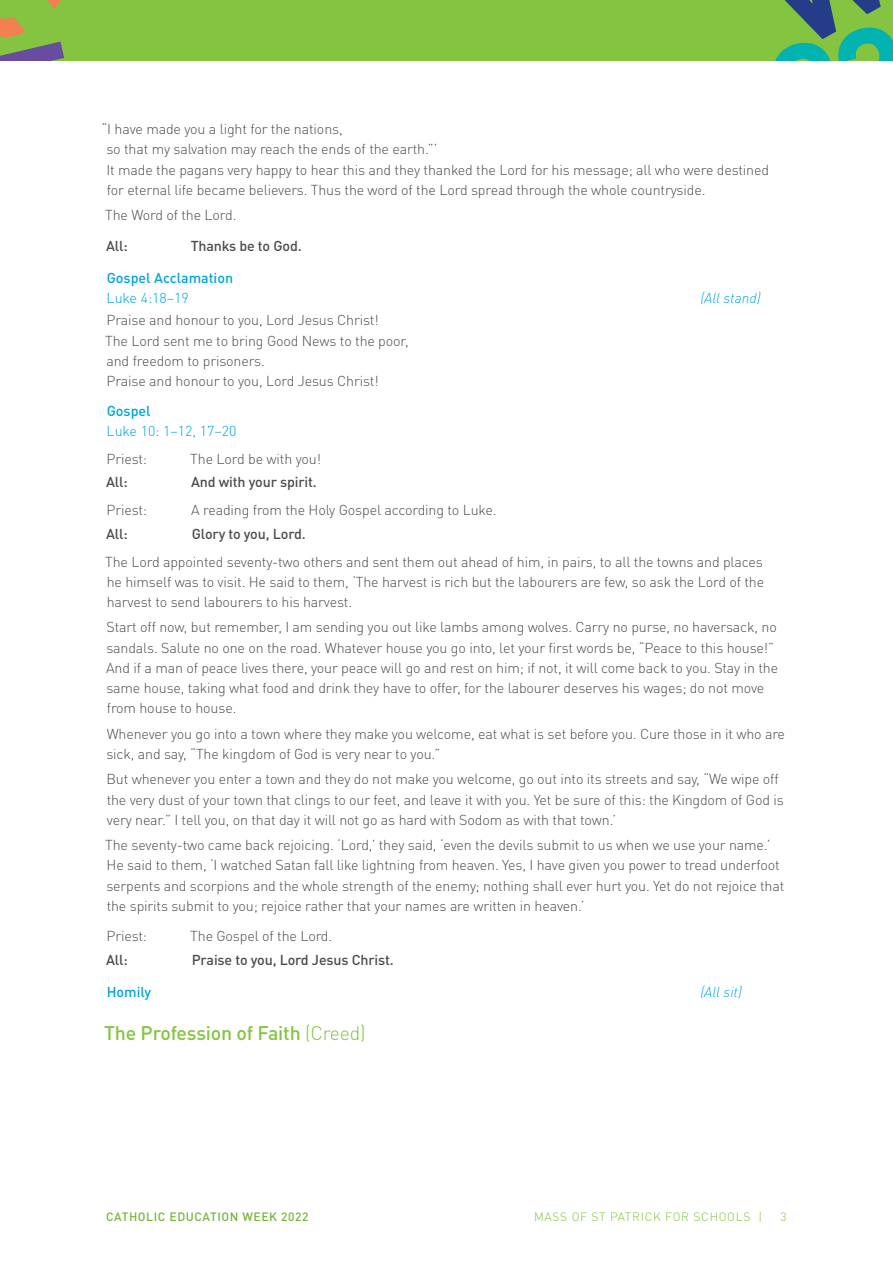
<style>
.page{position:relative;width:893px;height:1263px;background:#fff}
.page>*{position:absolute;margin:0;border:0;box-sizing:border-box;transform-origin:0 0}
.Heading_2{font:500 19.5px "DINOT";letter-spacing:-.01em;color:#84c440}
.Body{font:300 14.25px/20.2px "DINOT";letter-spacing:-.01em;color:#4b4c4d}
.Body-2{font:500 14.25px "DINOT";letter-spacing:-.01em;color:#4b4c4d}
.Heading_4{font:500 14.25px/20.2px "DINOT";color:#00a4da}
.Heading_4-2{font:300 14.25px/20.2px "DINOT";color:#00a4da}
.Heading_4-3{font:italic 300 14.25px "DINOT";color:#00a4da}
.t1{font:300 12px "DINOT";letter-spacing:.06em;color:#84c440}
.t2{font:500 12px "DINOT";letter-spacing:.05em;color:#78b33a}
.s1{font-weight:300}
.s2{font-weight:500}
</style>
<div class="page">
<div style="left:0;top:0;width:893px;height:60px;background:#84c440"></div>
<svg style="left:0;top:0;width:65px;height:60px"></svg>
<svg style="left:775px;top:0;width:118px;height:60px"></svg>
<p class="Body" style="left:106px;top:119px;width:664px;text-indent:-5px">“I have made you a light for the nations,<br>so that my salvation may reach the ends of the earth.”’<br>It made the pagans very happy to hear this and they thanked the Lord for his message; all who were destined for eternal life became believers. Thus the word of the Lord spread through the whole countryside.</p>
<p class="Body" style="left:105px;top:205px;width:133px">The Word of the Lord.</p>
<p class="Body-2" style="left:106px;top:236px;width:23px">All:</p>
<p class="Body-2" style="left:191px;top:236px;width:112px">Thanks be to God.</p>
<p class="Heading_4" style="left:107px;top:267px;width:128px">Gospel Acclamation<br><span class="s1">Luke 4:18–19</span></p>
<p class="Heading_4-3" style="left:700px;top:289px;width:62px">(All stand)</p>
<p class="Body" style="left:105px;top:310px;width:305px">Praise and honour to you, Lord Jesus Christ!<br>The Lord sent me to bring Good News to the poor, and freedom to prisoners.<br>Praise and honour to you, Lord Jesus Christ!</p>
<p class="Heading_4-2" style="left:107px;top:400px;width:131px"><span class="s2">Gospel<br></span>Luke 10: 1–12, 17–20</p>
<p class="Body" style="left:107px;top:448px;width:42px">Priest:</p>
<p class="Body" style="left:190px;top:448px;width:132px">The Lord be with you!</p>
<p class="Body-2" style="left:106px;top:473px;width:23px">All:</p>
<p class="Body-2" style="left:191px;top:473px;width:127px">And with your spirit.</p>
<p class="Body" style="left:107px;top:500px;width:42px">Priest:</p>
<p class="Body" style="left:191px;top:500px;width:307px">A reading from the Holy Gospel according to Luke.</p>
<p class="Body-2" style="left:106px;top:524px;width:23px">All:</p>
<p class="Body-2" style="left:192px;top:524px;width:115px">Glory to you, Lord.</p>
<p class="Body" style="left:105px;top:551px;width:660px;text-align:justify">The Lord appointed seventy-two others and sent them out ahead of him, in pairs, to all the towns and places he himself was to visit. He said to them, ‘The harvest is rich but the labourers are few, so ask the Lord of the harvest to send labourers to his harvest.</p>
<p class="Body" style="left:106px;top:617px;width:673px">Start off now, but remember, I am sending you out like lambs among wolves. Carry no purse, no haversack, no sandals. Salute no one on the road. Whatever house you go into, let your first words be, “Peace to this house!” And if a man of peace lives there, your peace will go and rest on him; if not, it will come back to you. Stay in the same house, taking what food and drink they have to offer, for the labourer deserves his wages; do not move from house to house.</p>
<p class="Body" style="left:106px;top:723px;width:680px">Whenever you go into a town where they make you welcome, eat what is set before you. Cure those in it who are sick, and say, “The kingdom of God is very near to you.”</p>
<p class="Body" style="left:107px;top:769px;width:679px">But whenever you enter a town and they do not make you welcome, go out into its streets and say, “We wipe off the very dust of your town that clings to our feet, and leave it with you. Yet be sure of this: the Kingdom of God is very near.” I tell you, on that day it will not go as hard with Sodom as with that town.’</p>
<p class="Body" style="left:105px;top:835px;width:681px">The seventy-two came back rejoicing. ‘Lord,’ they said, ‘even the devils submit to us when we use your name.’ He said to them, ‘I watched Satan fall like lightning from heaven. Yes, I have given you power to tread underfoot serpents and scorpions and the whole strength of the enemy; nothing shall ever hurt you. Yet do not rejoice that the spirits submit to you; rejoice rather that your names are written in heaven.’</p>
<p class="Body" style="left:107px;top:926px;width:42px">Priest:</p>
<p class="Body" style="left:190px;top:926px;width:143px">The Gospel of the Lord.</p>
<p class="Body-2" style="left:106px;top:951px;width:23px">All:</p>
<p class="Body-2" style="left:192px;top:951px;width:203px">Praise to you, Lord Jesus Christ.</p>
<p class="Heading_4" style="left:107px;top:981px;width:46px">Homily</p>
<p class="Heading_4-3" style="left:700px;top:983px;width:43px">(All sit)</p>
<p class="Heading_2" style="left:104px;top:1021px;width:263px">The Profession of Faith <span class="s1">(Creed)</span></p>
<p class="t2" style="left:106px;top:1209px;width:204px">CATHOLIC EDUCATION WEEK 2022</p>
<p class="t1" style="left:534px;top:1209px;width:230px">MASS OF ST PATRICK FOR SCHOOLS |</p>
<p class="t1" style="left:780px;top:1209px;width:8px">3</p>
</div>
